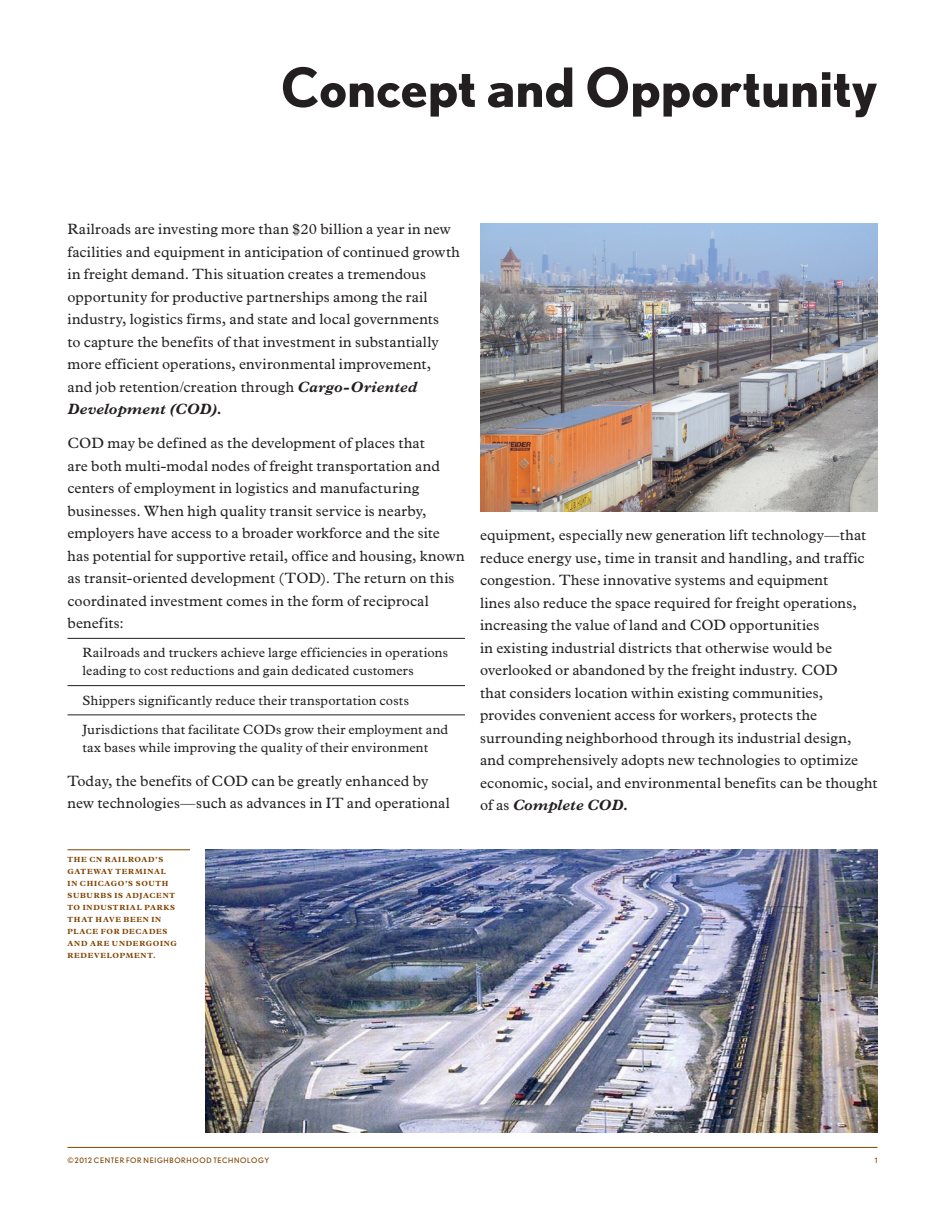
<style>
.page{position:relative;width:945px;height:1215px;background:#fff}
.page>*{position:absolute;margin:0;border:0;box-sizing:border-box;transform-origin:0 0}
.Title___BIG{font:700 54px "Nobel";color:#231f20}
.t1{font:15px/22.5px "Plantin";letter-spacing:.01em;color:#231f20}
.Bullet{font:13.5px/18px "Plantin";letter-spacing:.015em;color:#231f20}
.Data_Title{font:700 7.5px/12px "Plantin";letter-spacing:.105em;color:#7e4200}
.Folio{font:500 7.5px "Nobel";letter-spacing:.085em;color:#7e4200}
.s1{font-weight:700;font-style:italic}
</style>
<div class="page">
<hr style="left:68px;top:1147px;width:810px;height:1px;background:#7e4200">
<hr style="left:68px;top:638px;width:397px;height:1px;background:#231f20">
<hr style="left:68px;top:685px;width:397px;height:1px;background:#231f20">
<hr style="left:68px;top:715px;width:397px;height:1px;background:#231f20">
<img style="left:480px;top:224px;width:398px;height:287px">
<img style="left:205px;top:850px;width:673px;height:283px">
<hr style="left:68px;top:850px;width:122px;height:1px;background:#7e4200">
<p class="Title___BIG" style="left:281px;top:55px;width:598px">Concept and Opportunity</p>
<p class="t1" style="left:68px;top:218px;width:394px">Railroads are investing more than $20 billion a year in new facilities and equipment in anticipation of continued growth in freight demand. This situation creates a tremendous opportunity for productive partnerships among the rail industry, logistics firms, and state and local governments<br>to capture the benefits of that investment in substantially more efficient operations, environmental improvement,<br>and job retention/creation through <span class="s1">Cargo-Oriented Development (COD).</span></p>
<p class="t1" style="left:68px;top:432px;width:399px">COD may be defined as the development of places that<br>are both multi-modal nodes of freight transportation and centers of employment in logistics and manufacturing businesses. When high quality transit service is nearby, employers have access to a broader workforce and the site has potential for supportive retail, office and housing, known as transit-oriented development (TOD). The return on this coordinated investment comes in the form of reciprocal benefits:</p>
<p class="Bullet" style="left:82px;top:644px;width:367px">Railroads and truckers achieve large efficiencies in operations leading to cost reductions and gain dedicated customers</p>
<p class="Bullet" style="left:82px;top:691px;width:328px">Shippers significantly reduce their transportation costs</p>
<p class="Bullet" style="left:82px;top:720px;width:367px">Jurisdictions that facilitate CODs grow their employment and tax bases while improving the quality of their environment</p>
<p class="t1" style="left:68px;top:769px;width:384px">Today, the benefits of COD can be greatly enhanced by new technologies—such as advances in IT and operational</p>
<p class="t1" style="left:480px;top:524px;width:399px">equipment, especially new generation lift technology—that reduce energy use, time in transit and handling, and traffic congestion. These innovative systems and equipment<br>lines also reduce the space required for freight operations, increasing the value of land and COD opportunities<br>in existing industrial districts that otherwise would be overlooked or abandoned by the freight industry. COD<br>that considers location within existing communities, provides convenient access for workers, protects the surrounding neighborhood through its industrial design, and comprehensively adopts new technologies to optimize economic, social, and environmental benefits can be thought of as <span class="s1">Complete COD.</span></p>
<p class="Data_Title" style="left:68px;top:853px;width:111px">THE CN RAILROAD’S<br>GATEWAY TERMINAL<br>IN CHICAGO’S SOUTH<br>SUBURBS IS ADJACENT<br>TO INDUSTRIAL PARKS<br>THAT HAVE BEEN IN<br>PLACE FOR DECADES<br>AND ARE UNDERGOING<br>REDEVELOPMENT.</p>
<p class="Folio" style="left:68px;top:1156px;width:203px">©2012 CENTER FOR NEIGHBORHOOD TECHNOLOGY</p>
<p class="Folio" style="left:875px;top:1156px;width:4px">1</p>
</div>
